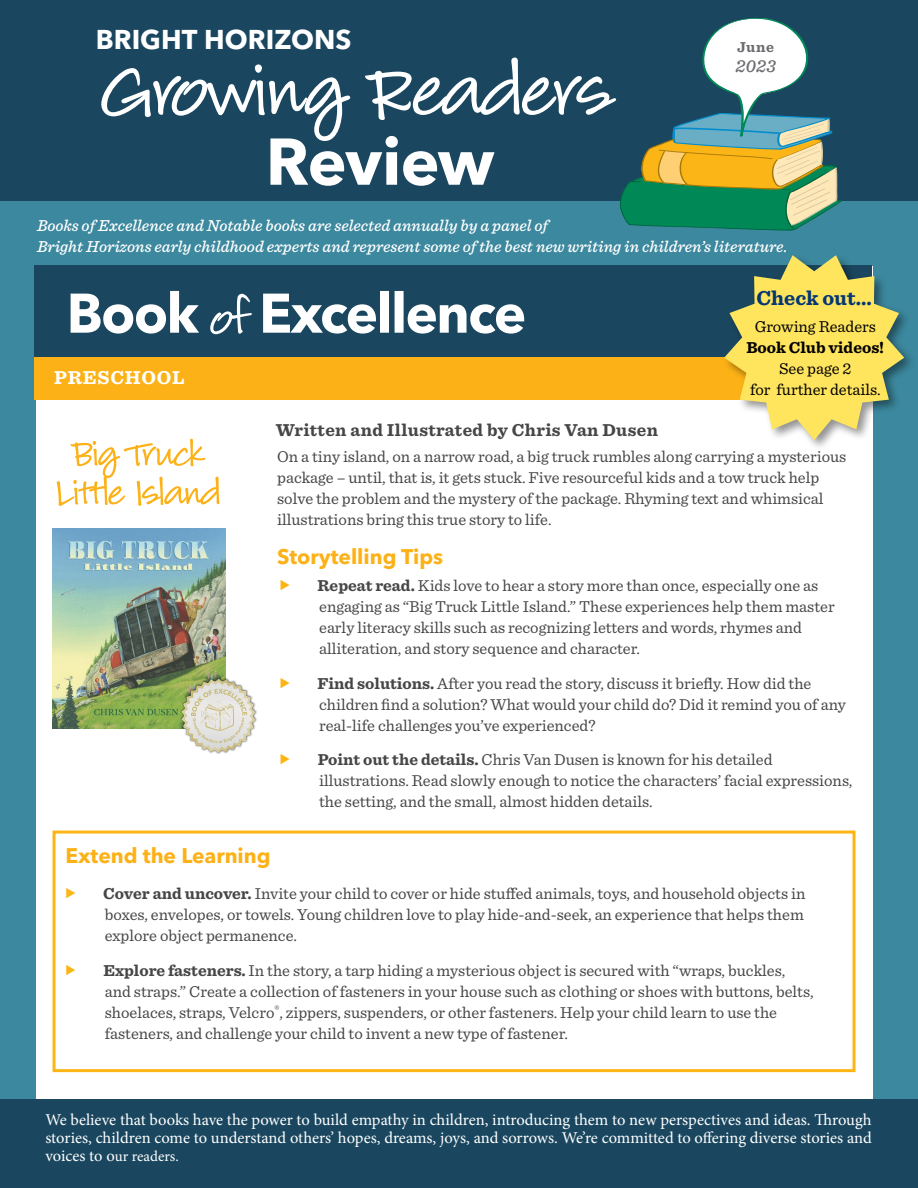
<style>
.page{position:relative;width:918px;height:1188px;background:#fff}
.page>*{position:absolute;margin:0;border:0;box-sizing:border-box;transform-origin:0 0}
.t1{font:114.6px "Louisiana";letter-spacing:-.01em;color:#fff}
.t2{font:700 65.4px "Avenir Next LT Pro";letter-spacing:-.02em;color:#fff}
.t3{font:55.5px/39px "Louisiana";letter-spacing:-.015em;color:#fcb116;text-align:center}
.t4{font:700 27px "Avenir Next LT Pro";color:#fff}
.t5{font:700 21px "Avenir Next LT Pro";color:#fcb116}
.t6{font:700 21px "Sentinel";color:#043673}
.t7{font:700 19.5px "Sentinel";letter-spacing:.04em;color:#fff}
.t8{font:italic 500 18.15px "Sentinel";color:#6b6c6f}
.t9{font:700 18px "Sentinel";letter-spacing:.02em;color:#464647}
.t10{font:16.5px/21px "Sentinel";color:#464647}
.t11{font:16.5px/18px "Minion Pro";color:#fff}
.t12{font:italic 500 16.5px/21px "Sentinel";color:#fff}
.t13{font:16.5px/21px "Sentinel";color:#000;text-align:center}
.t14{font:700 16.5px "Sentinel";color:#000}
.t15{font:15px "Minion Pro";color:#fff}
.t16{font:700 15px "Sentinel";color:#6b6c6f}
.s1{font-weight:700}
.s2{font-size:16.5px}
</style>
<div class="page">
<div style="left:0;top:0;width:918px;height:1122px;background:#3c889e"></div>
<div style="left:36px;top:266px;width:836px;height:842px;background:#fff"></div>
<div style="left:35px;top:357px;width:837px;height:43px;background:#fcb116"></div>
<div style="left:0;top:0;width:918px;height:200px;background:#1a475f"></div>
<div style="left:35px;top:265px;width:837px;height:92px;background:#1a475f"></div>
<div style="left:0;top:1100px;width:918px;height:88px;background:#1a475f"></div>
<svg style="left:620px;top:18px;width:222px;height:213px"></svg>
<svg style="left:71px;top:291px;width:453px;height:43px"></svg>
<div style="left:53px;top:831px;width:803px;height:241px;border:3px solid #fcb515"></div>
<div style="left:722px;top:253px;width:194px;height:199px;background:#000;opacity:.43"></div>
<svg style="left:724px;top:255px;width:180px;height:185px"></svg>
<img style="left:53px;top:528px;width:173px;height:201px">
<div style="left:180px;top:677px;width:77px;height:77px;background:#000;opacity:.64"></div>
<svg style="left:184px;top:681px;width:69px;height:69px"></svg>
<svg style="left:181px;top:679px;width:66px;height:70px;background:#d7d6c2"></svg>
<h3 class="t4" style="left:96px;top:23px;width:257px">BRIGHT HORIZONS</h3>
<h1 class="t1" style="left:102px;top:7px;width:512px">Growing Readers</h1>
<h2 class="t2" style="left:266px;top:122px;width:230px">Review</h2>
<p class="t16" style="left:737px;top:35px;width:39px">June</p>
<p class="t8" style="left:735px;top:52px;width:42px">2023</p>
<p class="t12" style="left:37px;top:214px;width:752px">Books of Excellence and Notable books are selected annually by a panel of<br>Bright Horizons early childhood experts and represent some of the best new writing in children’s literature.</p>
<p class="t7" style="left:54px;top:362px;width:132px">PRESCHOOL</p>
<h3 class="t3" style="left:56px;top:426px;width:168px">Big Truck<br>Little Island</h3>
<p class="t9" style="left:276px;top:416px;width:384px">Written and Illustrated by Chris Van Dusen</p>
<p class="t6" style="left:757px;top:281px;width:117px">Check out...</p>
<p class="t13" style="left:755px;top:315px;width:123px">Growing Readers</p>
<p class="t14" style="left:746px;top:335px;width:139px">Book Club videos!</p>
<p class="t13" style="left:750px;top:357px;width:132px">See page 2<br>for further details.</p>
<p class="t10" style="left:277px;top:445px;width:571px">On a tiny island, on a narrow road, a big truck rumbles along carrying a mysterious package – until, that is, it gets stuck. Five resourceful kids and a tow truck help solve the problem and the mystery of the package. Rhyming text and whimsical illustrations bring this true story to life.</p>
<p class="t5" style="left:277px;top:543px;width:168px">Storytelling Tips</p>
<p class="t10" style="left:318px;top:574px;width:519px"><span class="s1">Repeat read.</span> Kids love to hear a story more than once, especially one as engaging as “Big Truck Little Island.” These experiences help them master early literacy skills such as recognizing letters and words, rhymes and alliteration, and story sequence and character.</p>
<p class="t10" style="left:318px;top:672px;width:530px"><span class="s1">Find solutions.</span> After you read the story, discuss it briefly. How did the children find a solution? What would your child do? Did it remind you of any real-life challenges you’ve experienced?</p>
<p class="t10" style="left:318px;top:748px;width:536px"><span class="s1">Point out the details.</span> Chris Van Dusen is known for his detailed illustrations. Read slowly enough to notice the characters’ facial expressions, the setting, and the small, almost hidden details.</p>
<p class="t5" style="left:65px;top:843px;width:207px">Extend the Learning</p>
<p class="t10" style="left:103px;top:882px;width:704px;text-align:justify"><span class="s1">Cover and uncover.</span> Invite your child to cover or hide stuffed animals, toys, and household objects in boxes, envelopes, or towels. Young children love to play hide-and-seek, an experience that helps them explore object permanence.</p>
<p class="t10" style="left:103px;top:959px;width:712px"><span class="s1">Explore fasteners.</span> In the story, a tarp hiding a mysterious object is secured with “wraps, buckles, and straps.” Create a collection of fasteners in your house such as clothing or shoes with buttons, belts, shoelaces, straps, Velcro<sup>®</sup>, zippers, suspenders, or other fasteners. Help your child learn to use the fasteners, and challenge your child to invent a new type of fastener.</p>
<p class="t11" style="left:45px;top:1111px;width:828px">We believe that books have the power to build empathy in children, introducing them to new perspectives and ideas. Through stories, children come to understand others’ hopes, dreams, joys, and sorrows. We’re committed to offering diverse stories and</p>
<p class="t15" style="left:45px;top:1146px;width:135px"><span class="s2">voices to o</span>ur readers.</p>
</div>
